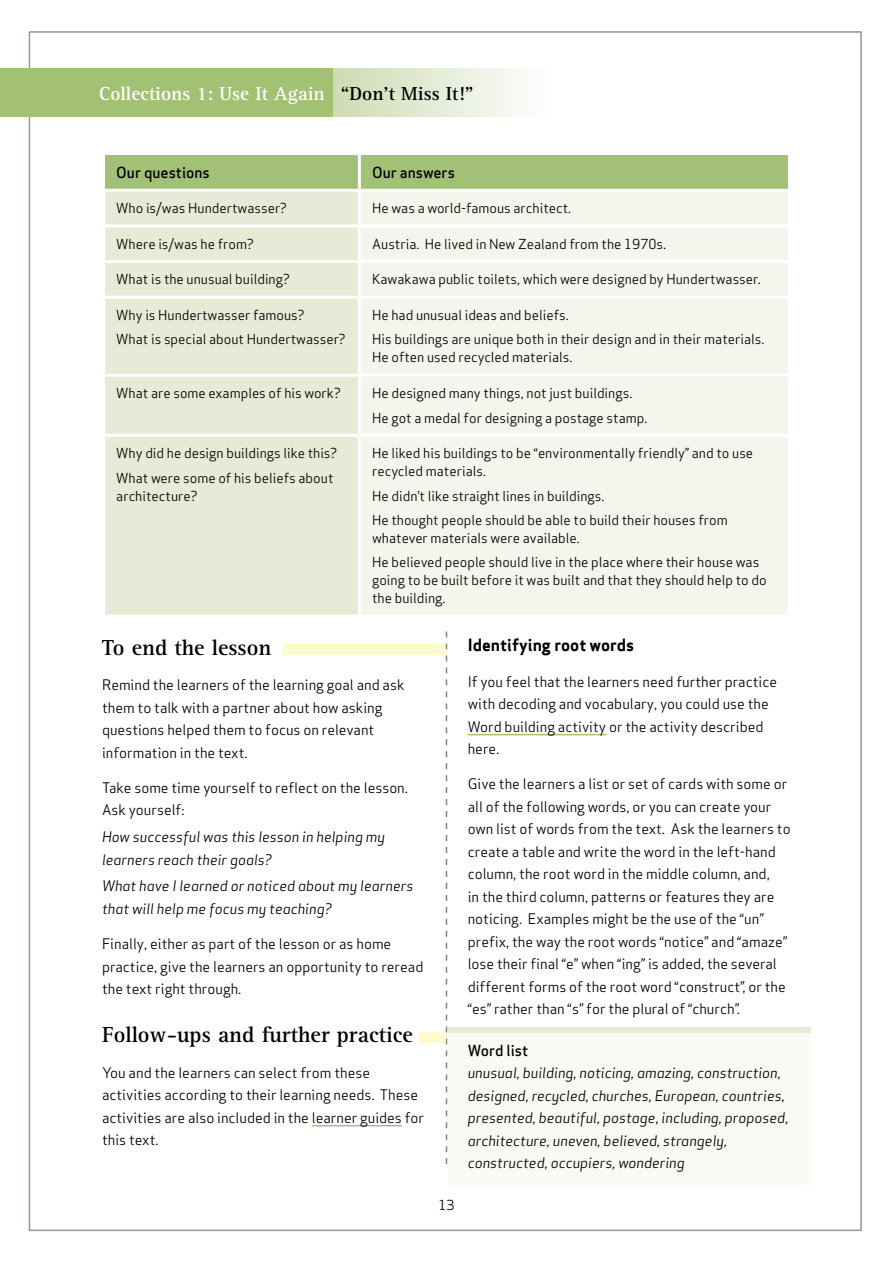
<style>
.page{position:relative;width:893px;height:1263px;background:#fff}
.page>*{position:absolute;margin:0;border:0;box-sizing:border-box;transform-origin:0 0}
.t1{font:700 22.5px "Rotis Serif Pro";color:#000}
.t2{font:700 19.5px "Rotis Serif Pro";color:#fff}
.t3{font:700 16.5px "Apex Sans";color:#000}
.t4{font:500 15px "Apex Sans";color:#000}
.t5{font:14.25px/22.5px "Apex Sans";color:#000}
.t6{font:italic 14.25px/22.5px "Apex Sans";color:#000}
.t7{font:13.5px/24.5px "Apex Sans";color:#000}
.s1{color:#000}
</style>
<div class="page">
<div style="left:0;top:68px;width:336px;height:48px;background:#a2c175"></div>
<div style="left:333px;top:68px;width:215px;height:48px;background:linear-gradient(to right,#cddbb3,#fefefe)"></div>
<div style="left:448px;top:1027px;width:363px;height:5px;background:#e5ebd6"></div>
<div style="left:448px;top:1033px;width:363px;height:151px;background:#f8faf4"></div>
<svg style="left:446px;top:631px;width:1px;height:533px"></svg>
<hr style="left:312px;top:1125px;width:90px;height:1px;background:#a2c176">
<hr style="left:468px;top:734px;width:138px;height:1px;background:#a2c176">
<div style="left:105px;top:155px;width:683px;height:34px;background:#a2c176"></div>
<div style="left:105px;top:192px;width:253px;height:422px;background:#e5ebd6"></div>
<div style="left:361px;top:192px;width:427px;height:422px;background:#f3f6ec"></div>
<hr style="left:358px;top:155px;width:3px;height:34px;background:#fff">
<hr style="left:102px;top:224px;width:257px;height:3px;background:#fff">
<hr style="left:359px;top:224px;width:432px;height:3px;background:#fff">
<hr style="left:102px;top:260px;width:257px;height:3px;background:#fff">
<hr style="left:359px;top:260px;width:432px;height:3px;background:#fff">
<hr style="left:102px;top:296px;width:257px;height:3px;background:#fff">
<hr style="left:359px;top:296px;width:432px;height:3px;background:#fff">
<hr style="left:102px;top:374px;width:257px;height:3px;background:#fff">
<hr style="left:359px;top:374px;width:432px;height:3px;background:#fff">
<hr style="left:102px;top:434px;width:257px;height:3px;background:#fff">
<hr style="left:359px;top:434px;width:432px;height:3px;background:#fff">
<div style="left:283px;top:644px;width:161px;height:11px;background:#fffbcc"></div>
<div style="left:419px;top:1032px;width:27px;height:11px;background:#fffbcc"></div>
<h2 class="t2" style="left:99px;top:81px;width:376px">Collections 1: Use It Again <span class="s1">“Don’t Miss It!”</span></h2>
<p class="t4" style="left:116px;top:159px;width:95px">Our questions</p>
<p class="t4" style="left:372px;top:159px;width:84px">Our answers</p>
<p class="t7" style="left:116px;top:195px;width:172px">Who is/was Hundertwasser?</p>
<p class="t7" style="left:372px;top:195px;width:201px">He was a world-famous architect.</p>
<p class="t7" style="left:116px;top:230px;width:139px">Where is/was he from?</p>
<p class="t7" style="left:372px;top:230px;width:295px">Austria. He lived in New Zealand from the 1970s.</p>
<p class="t7" style="left:116px;top:266px;width:175px">What is the unusual building?</p>
<p class="t7" style="left:372px;top:266px;width:390px">Kawakawa public toilets, which were designed by Hundertwasser.</p>
<p class="t7" style="left:116px;top:302px;width:231px">Why is Hundertwasser famous?<br>What is special about Hundertwasser?</p>
<p class="t7" style="left:372px;top:302px;width:394px">He had unusual ideas and beliefs.<br>His buildings are unique both in their design and in their materials.</p>
<p class="t7" style="left:372px;top:344px;width:202px">He often used recycled materials.</p>
<p class="t7" style="left:116px;top:380px;width:226px">What are some examples of his work?</p>
<p class="t7" style="left:372px;top:380px;width:277px">He designed many things, not just buildings.<br>He got a medal for designing a postage stamp.</p>
<p class="t7" style="left:116px;top:440px;width:223px">Why did he design buildings like this?<br>What were some of his beliefs about</p>
<p class="t7" style="left:116px;top:482px;width:83px">architecture?</p>
<p class="t7" style="left:372px;top:443px;width:383px;line-height:18px">He liked his buildings to be “environmentally friendly” and to use recycled materials.</p>
<p class="t7" style="left:372px;top:482px;width:357px">He didn’t like straight lines in buildings.<br>He thought people should be able to build their houses from</p>
<p class="t7" style="left:372px;top:524px;width:389px">whatever materials were available.<br>He believed people should live in the place where their house was</p>
<p class="t7" style="left:372px;top:570px;width:396px;line-height:18px">going to be built before it was built and that they should help to do the building.</p>
<h1 class="t1" style="left:102px;top:633px;width:171px">To end the lesson</h1>
<p class="t5" style="left:102px;top:672px;width:304px">Remind the learners of the learning goal and ask them to talk with a partner about how asking questions helped them to focus on relevant information in the text.</p>
<p class="t5" style="left:102px;top:775px;width:307px">Take some time yourself to reflect on the lesson.<br>Ask yourself:</p>
<p class="t6" style="left:102px;top:824px;width:285px">How successful was this lesson in helping my learners reach their goals?</p>
<p class="t6" style="left:102px;top:873px;width:313px">What have I learned or noticed about my learners that will help me focus my teaching?</p>
<p class="t5" style="left:102px;top:931px;width:323px">Finally, either as part of the lesson or as home practice, give the learners an opportunity to reread the text right through.</p>
<h1 class="t1" style="left:102px;top:1021px;width:312px">Follow-ups and further practice</h1>
<p class="t5" style="left:102px;top:1060px;width:324px">You and the learners can select from these activities according to their learning needs. These activities are also included in the learner guides for this text.</p>
<p class="t7" style="left:438px;top:1191px;width:18px">13</p>
<p class="t3" style="left:468px;top:635px;width:168px">Identifying root words</p>
<p class="t5" style="left:468px;top:669px;width:311px">If you feel that the learners need further practice with decoding and vocabulary, you could use the Word building activity or the activity described here.</p>
<p class="t5" style="left:468px;top:771px;width:324px">Give the learners a list or set of cards with some or all of the following words, or you can create your own list of words from the text. Ask the learners to create a table and write the word in the left-hand column, the root word in the middle column, and,<br>in the third column, patterns or features they are noticing. Examples might be the use of the “un” prefix, the way the root words “notice” and “amaze” lose their final “e” when “ing” is added, the several different forms of the root word “construct”, or the “es” rather than “s” for the plural of “church”.</p>
<p class="t4" style="left:468px;top:1037px;width:62px">Word list</p>
<p class="t6" style="left:468px;top:1060px;width:322px">unusual, building, noticing, amazing, construction, designed, recycled, churches, European, countries, presented, beautiful, postage, including, proposed, architecture, uneven, believed, strangely, constructed, occupiers, wondering</p>
</div>
